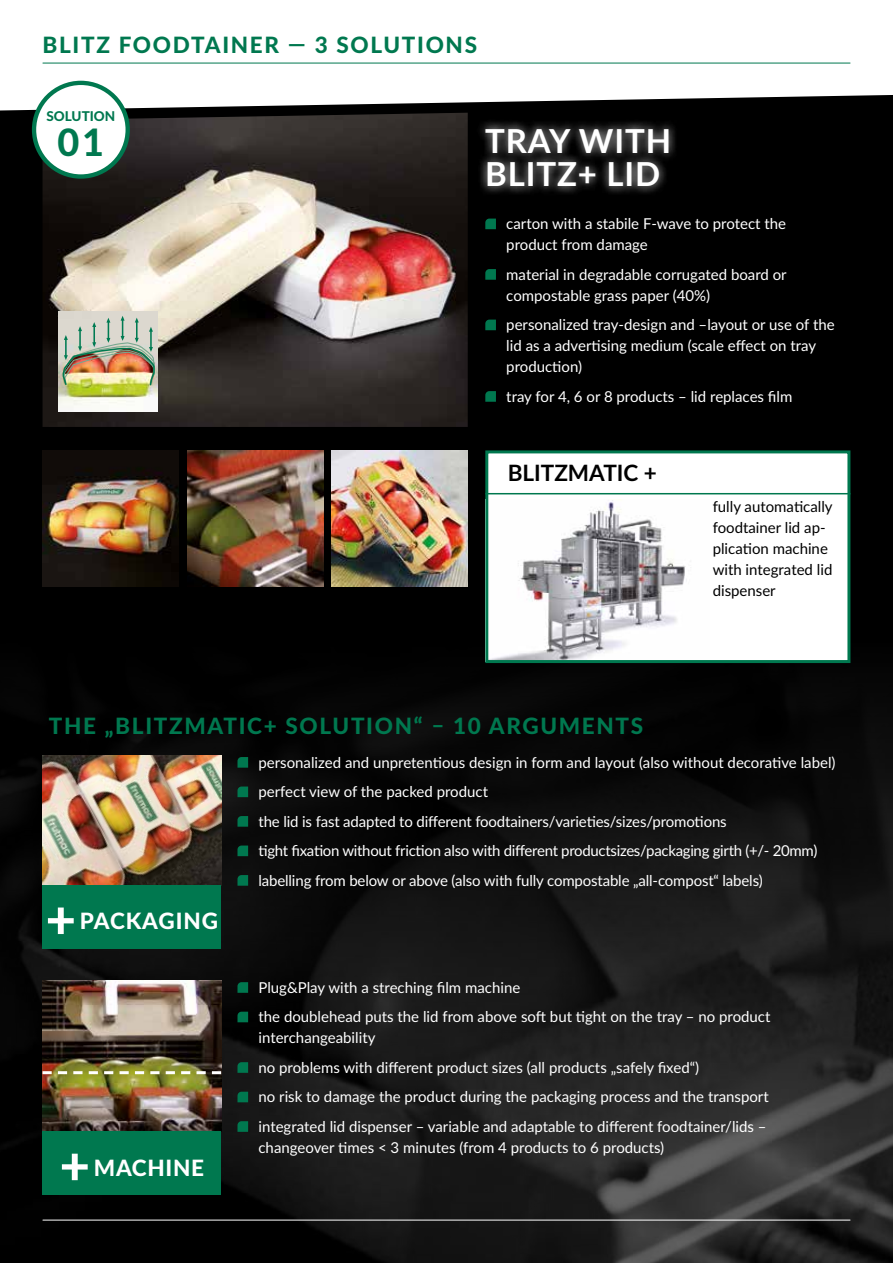
<style>
.page{position:relative;width:893px;height:1263px;background:#fff}
.page>*{position:absolute;margin:0;border:0;box-sizing:border-box;transform-origin:0 0}
.t1{font:800 52.5px "Lato";color:#fff}
.t2{font:800 37.8px "Lato";color:#00784f}
.t3{font:700 33px/33px "Lato";letter-spacing:.025em;color:#fff}
.t4{font:800 22.5px "Lato";letter-spacing:.075em;color:#00784f}
.t5{font:800 22.5px "Lato";letter-spacing:.03em;color:#fff}
.t6{font:700 22.5px "Lato";color:#000}
.t7{font:15px/29.5px "Lato";color:#fff}
.t8{font:15px/21px "Lato";color:#000}
.t9{font:800 13.5px "Lato";color:#00784f}
</style>
<div class="page">
<div style="left:0;top:95px;width:893px;height:413px;background:#000"></div>
<img style="left:0;top:508px;width:893px;height:755px">
<div style="left:487px;top:452px;width:362px;height:209px;background:#fff"></div>
<img style="left:492px;top:499px;width:194px;height:160px">
<div style="left:485px;top:450px;width:365px;height:213px;border:3px solid #00784f"></div>
<hr style="left:43px;top:1220px;width:807px;height:1px;background:#fff">
<hr style="left:43px;top:63px;width:807px;height:1px;background:#00784f">
<img style="left:43px;top:113px;width:425px;height:314px">
<img style="left:43px;top:450px;width:136px;height:136px">
<img style="left:187px;top:450px;width:136px;height:136px">
<img style="left:332px;top:450px;width:136px;height:136px">
<div style="left:476px;top:119px;width:202px;height:77px;background:#fff;opacity:.8"></div>
<div style="left:34px;top:83px;width:94px;height:94px;background:#fff;border-radius:50%"></div>
<div style="left:32px;top:81px;width:98px;height:98px;border:4px solid #00784f;border-radius:50%"></div>
<svg style="left:485px;top:219px;width:11px;height:10px"></svg>
<svg style="left:485px;top:269px;width:11px;height:11px"></svg>
<svg style="left:485px;top:320px;width:11px;height:10px"></svg>
<svg style="left:485px;top:391px;width:11px;height:11px"></svg>
<hr style="left:485px;top:493px;width:365px;height:1px;background:#00784f">
<svg style="left:237px;top:757px;width:11px;height:11px"></svg>
<svg style="left:237px;top:786px;width:11px;height:11px"></svg>
<svg style="left:237px;top:816px;width:11px;height:11px"></svg>
<svg style="left:237px;top:845px;width:11px;height:11px"></svg>
<svg style="left:237px;top:875px;width:11px;height:11px"></svg>
<svg style="left:237px;top:982px;width:11px;height:11px"></svg>
<svg style="left:237px;top:1012px;width:11px;height:10px"></svg>
<svg style="left:237px;top:1062px;width:11px;height:11px"></svg>
<svg style="left:237px;top:1092px;width:11px;height:10px"></svg>
<svg style="left:237px;top:1121px;width:11px;height:11px"></svg>
<img style="left:43px;top:755px;width:178px;height:131px">
<img style="left:43px;top:981px;width:178px;height:151px">
<div style="left:43px;top:886px;width:178px;height:63px;background:#00784f"></div>
<div style="left:43px;top:1132px;width:178px;height:63px;background:#00784f"></div>
<svg style="left:43px;top:1071px;width:178px;height:3px"></svg>
<img style="left:58px;top:312px;width:100px;height:99px">
<img style="left:62px;top:316px;width:94px;height:70px">
<h3 class="t4" style="left:43px;top:28px;width:436px">BLITZ FOODTAINER — 3 SOLUTIONS</h3>
<p class="t9" style="left:46px;top:106px;width:70px">SOLUTION</p>
<h2 class="t2" style="left:58px;top:114px;width:48px">01</h2>
<h3 class="t3" style="left:485px;top:123px;width:187px">TRAY WITH<br>BLITZ+ LID</h3>
<p class="t7" style="left:506px;top:213px;width:281px;line-height:21px">carton with a stabile F-wave to protect the product from damage</p>
<p class="t7" style="left:506px;top:263px;width:282px;line-height:21px">material in degradable corrugated board or compostable grass paper (40%)</p>
<p class="t7" style="left:506px;top:314px;width:330px;line-height:21px">personalized tray-design and –layout or use of the lid as a advertising medium (scale effect on tray production)</p>
<p class="t7" style="left:506px;top:381px;width:288px">tray for 4, 6 or 8 products – lid replaces film</p>
<h3 class="t6" style="left:508px;top:457px;width:151px">BLITZMATIC +</h3>
<p class="t8" style="left:713px;top:495px;width:121px">fully automatically foodtainer lid ap&shy;plication machine with integrated lid dispenser</p>
<h3 class="t4" style="left:49px;top:709px;width:596px">THE „BLITZMATIC+ SOLUTION“ – 10 ARGUMENTS</h3>
<h1 class="t1" style="left:46px;top:880px;width:32px">+</h1>
<h3 class="t5" style="left:80px;top:904px;width:140px">PACKAGING</h3>
<h1 class="t1" style="left:60px;top:1126px;width:32px">+</h1>
<h3 class="t5" style="left:94px;top:1150px;width:112px">MACHINE</h3>
<p class="t7" style="left:258px;top:747px;width:579px">personalized and unpretentious design in form and layout (also without decorative label) perfect view of the packed product<br>the lid is fast adapted to different foodtainers/varieties/sizes/promotions<br>tight fixation without friction also with different productsizes/packaging girth (+/- 20mm) labelling from below or above (also with fully compostable „all-compost“ labels)</p>
<p class="t7" style="left:258px;top:972px;width:513px">Plug&amp;Play with a streching film machine<br>the doublehead puts the lid from above soft but tight on the tray – no product</p>
<p class="t7" style="left:258px;top:1022px;width:512px">interchangeability<br>no problems with different product sizes (all products „safely fixed“)<br>no risk to damage the product during the packaging process and the transport integrated lid dispenser – variable and adaptable to different foodtainer/lids –</p>
<p class="t7" style="left:258px;top:1132px;width:407px">changeover times &lt; 3 minutes (from 4 products to 6 products)</p>
</div>
